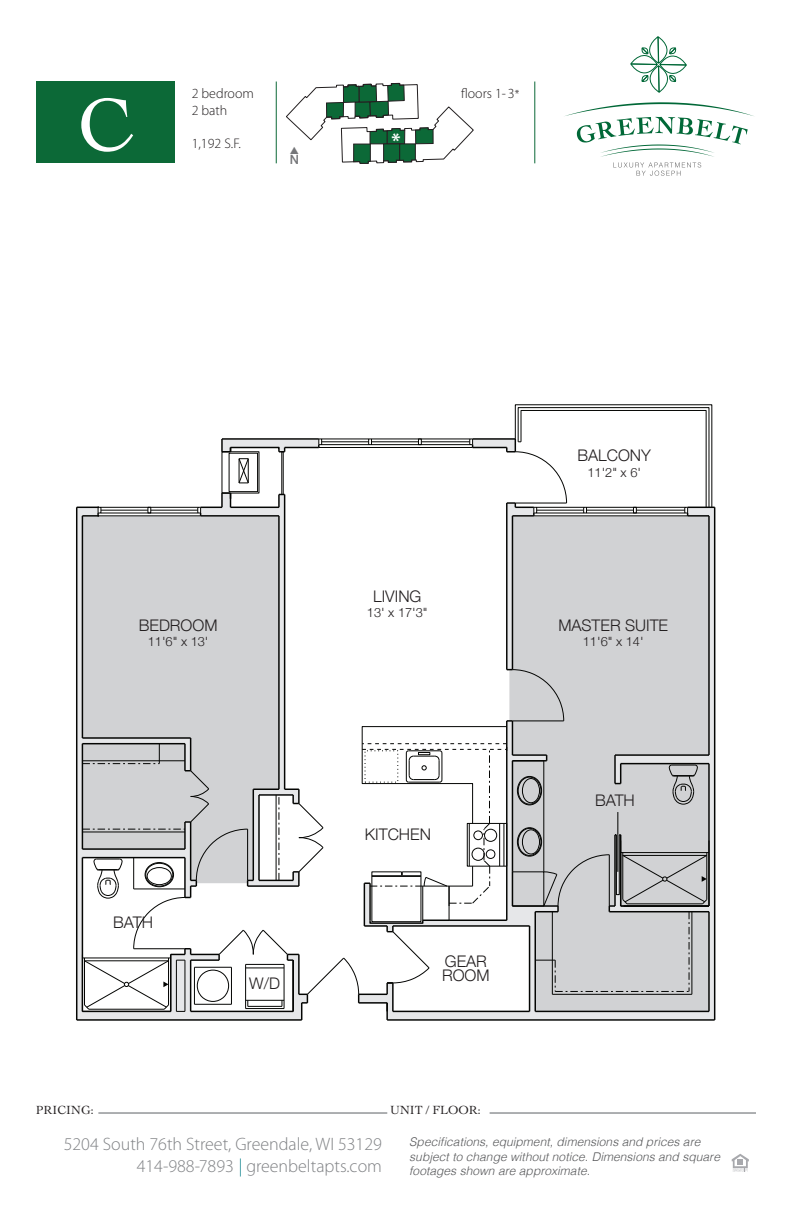
<style>
.page{position:relative;width:792px;height:1224px;background:#fff}
.page>*{position:absolute;margin:0;border:0;box-sizing:border-box;transform-origin:0 0}
.t1{font:78px "Cochin";color:#fff}
.t2{font:700 20px "Myriad Pro";color:#fff}
.t3{font:300 18px/22px "Myriad Pro";color:#808285;text-align:right}
.t4{font:300 16px/14px "Helvetica Neue";color:#231f20}
.t5{font:300 14px "Myriad Pro";color:#231f20}
.t6{font:300 12.8px "Helvetica Neue";color:#231f20}
.t7{font:500 12.8px "Helvetica Neue";color:#757679}
.t8{font:12.4px "Cochin";color:#231f20}
.t9{font:italic 300 12px/14.4px "Helvetica";letter-spacing:.005em;color:#57585a}
.s1{font-size:12px}
.s2{color:#007d88}
</style>
<div class="page">
<hr style="left:77px;top:1019px;width:225px;height:2px;background:#040503">
<hr style="left:387px;top:1019px;width:328px;height:2px;background:#040503">
<svg style="left:77px;top:404px;width:638px;height:616px"></svg>
<hr style="left:76px;top:507px;width:1px;height:513px;background:#040503">
<hr style="left:714px;top:507px;width:1px;height:513px;background:#040503">
<svg style="left:732px;top:1154px;width:17px;height:18px"></svg>
<hr style="left:98px;top:1112px;width:289px;height:2px;background:#939598">
<hr style="left:490px;top:1112px;width:266px;height:2px;background:#939598">
<div style="left:36px;top:82px;width:138px;height:81px;background:#0c6937"></div>
<svg style="left:565px;top:37px;width:189px;height:139px"></svg>
<hr style="left:276px;top:82px;width:1px;height:81px;background:#0c6937">
<hr style="left:534px;top:82px;width:1px;height:81px;background:#0c6937">
<svg style="left:286px;top:83px;width:188px;height:81px"></svg>
<p class="t1" style="left:78px;top:72px;width:56px">C</p>
<p class="t5" style="left:192px;top:86px;width:64px">2 bedroom</p>
<p class="t5" style="left:192px;top:103px;width:37px">2 bath</p>
<p class="t5" style="left:192px;top:136px;width:51px">1,192 S.F.</p>
<p class="t7" style="left:290px;top:149px;width:11px">N</p>
<p class="t2" style="left:392px;top:127px;width:11px">*</p>
<p class="t5" style="left:461px;top:86px;width:60px">floors 1- 3<span class="s1">*</span></p>
<p class="t4" style="left:139px;top:617px;width:80px">BEDROOM</p>
<p class="t6" style="left:148px;top:631px;width:62px">11'6" x 13'</p>
<p class="t4" style="left:113px;top:914px;width:41px">BATH</p>
<p class="t4" style="left:249px;top:975px;width:32px">W/D</p>
<p class="t4" style="left:373px;top:588px;width:50px">LIVING</p>
<p class="t6" style="left:367px;top:602px;width:62px">13' x 17'3"</p>
<p class="t4" style="left:365px;top:826px;width:68px">KITCHEN</p>
<p class="t4" style="left:442px;top:953px;width:49px">GEAR<br>ROOM</p>
<p class="t8" style="left:36px;top:1101px;width:59px">PRICING:</p>
<p class="t8" style="left:390px;top:1101px;width:93px">UNIT / FLOOR:</p>
<p class="t4" style="left:577px;top:448px;width:75px">BALCONY</p>
<p class="t6" style="left:587px;top:462px;width:55px">11'2" x 6'</p>
<p class="t4" style="left:558px;top:617px;width:111px">MASTER SUITE</p>
<p class="t6" style="left:583px;top:631px;width:62px">11'6" x 14'</p>
<p class="t4" style="left:595px;top:792px;width:41px">BATH</p>
<p class="t3" style="left:64px;top:1133px;width:320px">5204 South 76th Street, Greendale, WI 53129<br>414-988-7893 <span class="s2">|</span> greenbeltapts.com</p>
<p class="t9" style="left:409px;top:1134px;width:312px">Specifications, equipment, dimensions and prices are subject to change without notice. Dimensions and square footages shown are approximate.</p>
</div>
